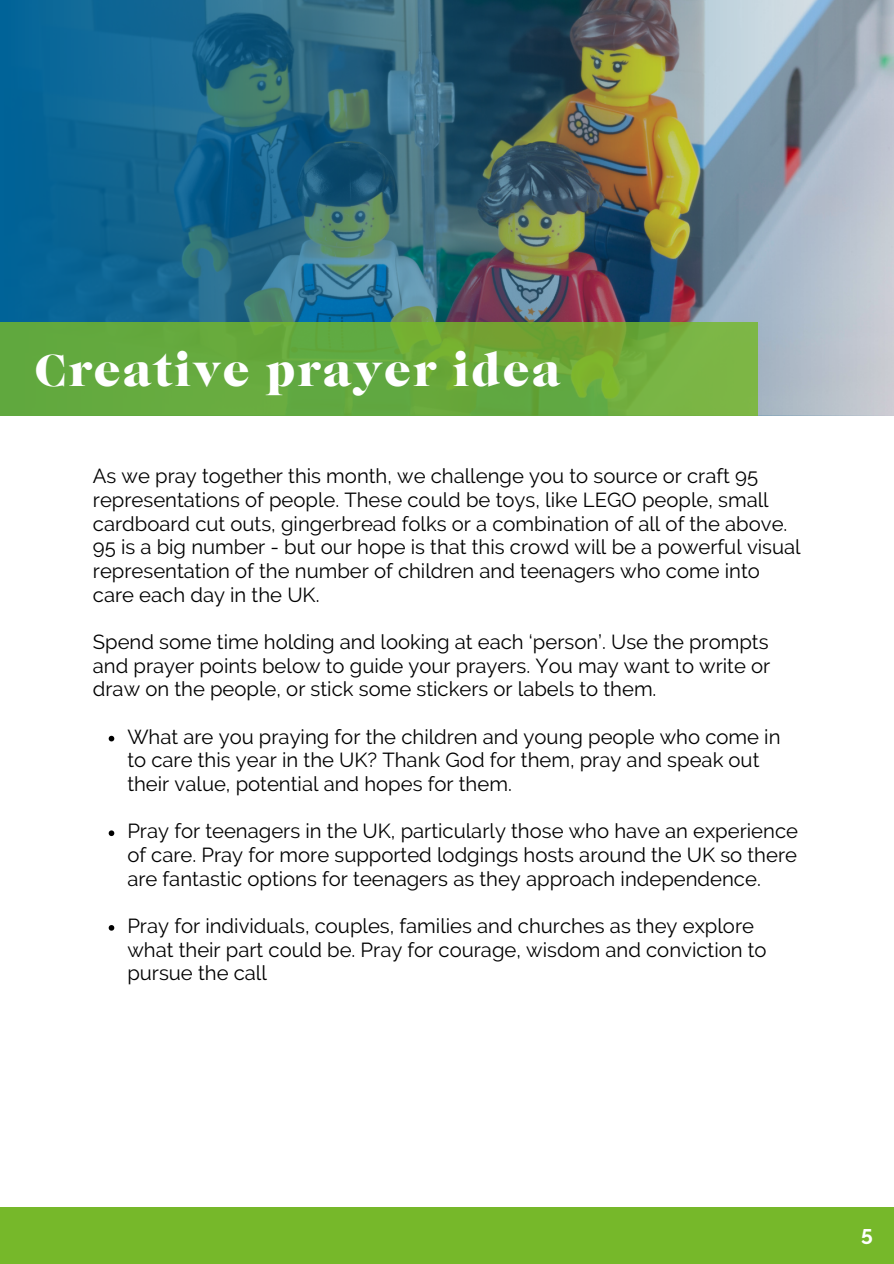
<style>
.page{position:relative;width:894px;height:1264px;background:#fff}
.page>*{position:absolute;margin:0;border:0;box-sizing:border-box;transform-origin:0 0}
.t1{font:46.5px "Caslon Graphique";letter-spacing:.06em;color:#fff}
.t2{font:700 21px "Raleway";color:#fff}
.t3{font:20.25px/23.7px "Raleway";color:#000}
</style>
<div class="page">
<div style="left:0;top:1207px;width:893px;height:56px;background:#76b82a"></div>
<img style="left:0;top:0;width:893px;height:416px">
<svg style="left:109px;top:735px;width:5px;height:6px"></svg>
<svg style="left:109px;top:830px;width:5px;height:6px"></svg>
<svg style="left:109px;top:925px;width:5px;height:5px"></svg>
<svg style="left:0;top:322px;width:758px;height:94px;fill:#66aa3f"></svg>
<h1 class="t1" style="left:35px;top:343px;width:526px">Creative prayer idea</h1>
<p class="t3" style="left:93px;top:464px;width:709px">As we pray together this month, we challenge you to source or craft 95 representations of people. These could be toys, like LEGO people, small cardboard cut outs, gingerbread folks or a combination of all of the above.<br>95 is a big number - but our hope is that this crowd will be a powerful visual representation of the number of children and teenagers who come into care each day in the UK.</p>
<p class="t3" style="left:93px;top:630px;width:678px;text-align:justify">Spend some time holding and looking at each ‘person’. Use the prompts and prayer points below to guide your prayers. You may want to write or draw on the people, or stick some stickers or labels to them.</p>
<p class="t3" style="left:127px;top:724px;width:654px">What are you praying for the children and young people who come in to care this year in the UK? Thank God for them, pray and speak out their value, potential and hopes for them.</p>
<p class="t3" style="left:127px;top:819px;width:672px;text-align:justify">Pray for teenagers in the UK, particularly those who have an experience of care. Pray for more supported lodgings hosts around the UK so there are fantastic options for teenagers as they approach independence.</p>
<p class="t3" style="left:127px;top:913px;width:640px">Pray for individuals, couples, families and churches as they explore what their part could be. Pray for courage, wisdom and conviction to pursue the call</p>
<p class="t2" style="left:861px;top:1221px;width:13px">5</p>
</div>
